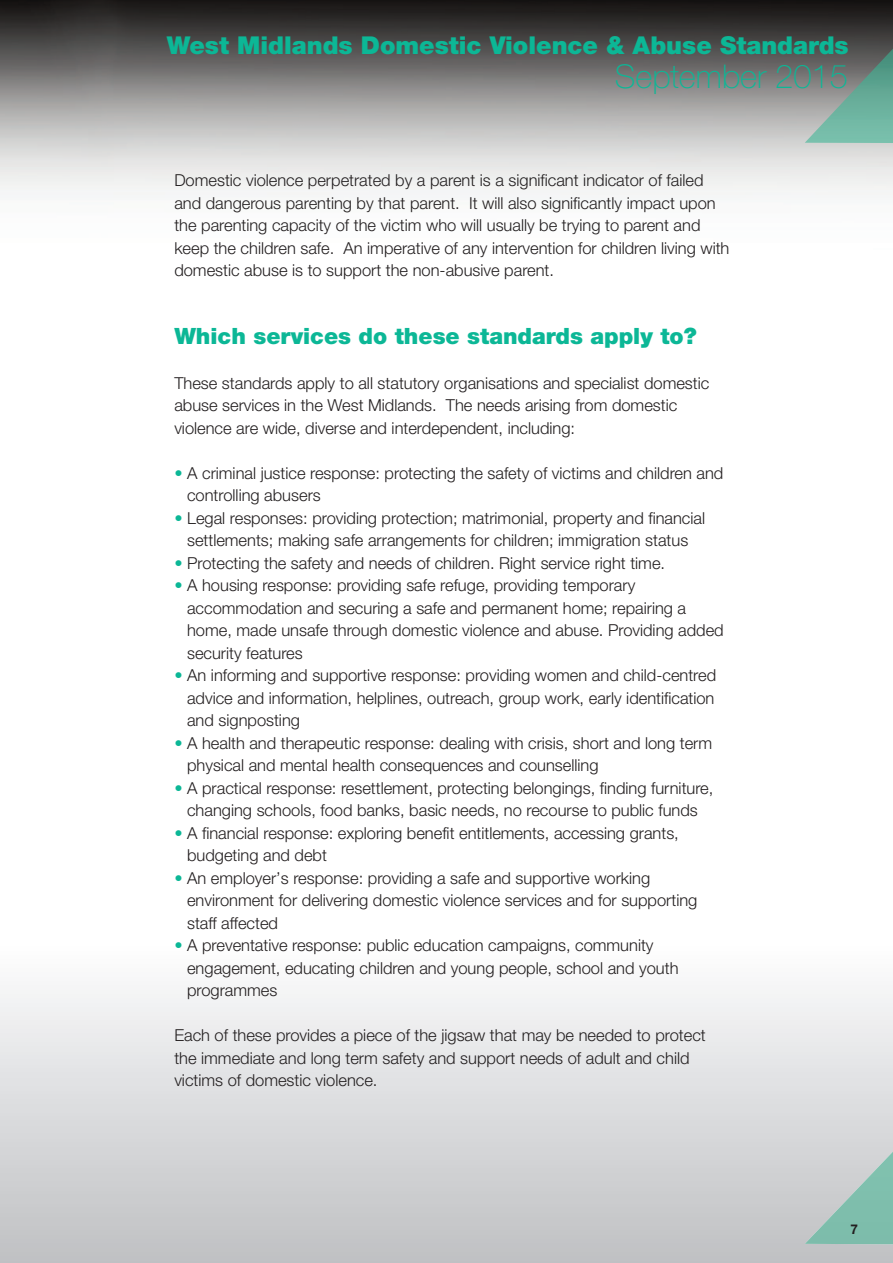
<style>
.page{position:relative;width:893px;height:1263px;background:#fff}
.page>*{position:absolute;margin:0;border:0;box-sizing:border-box;transform-origin:0 0}
.t1{font:100 32.7px "Helvetica Neue LT";color:#0cb796}
.t2{font:900 24.6px "Helvetica Neue LT";color:#0cb796}
.t3{font:900 22.5px "Helvetica Neue LT";color:#0cb796}
.t4{font:300 16.5px/22.5px "Helvetica Neue LT";color:#231f20}
.t5{font:700 13.5px "Helvetica Neue LT";color:#231f20}
.s1{color:#0cb796}
</style>
<div class="page">
<img style="left:0;top:0;width:893px;height:195px">
<img style="left:805px;top:1151px;width:88px;height:93px">
<img style="left:805px;top:48px;width:88px;height:95px">
<h2 class="t2" style="left:167px;top:36px;width:683px">West Midlands Domestic Violence &amp; Abuse Standards</h2>
<h1 class="t1" style="left:615px;top:65px;width:235px">September 2015</h1>
<p class="t4" style="left:174px;top:171px;width:557px">Domestic violence perpetrated by a parent is a significant indicator of failed and dangerous parenting by that parent. It will also significantly impact upon the parenting capacity of the victim who will usually be trying to parent and keep the children safe. An imperative of any intervention for children living with domestic abuse is to support the non-abusive parent.</p>
<h3 class="t3" style="left:174px;top:328px;width:524px">Which services do these standards apply to?</h3>
<p class="t4" style="left:174px;top:373px;width:537px">These standards apply to all statutory organisations and specialist domestic abuse services in the West Midlands. The needs arising from domestic violence are wide, diverse and interdependent, including:</p>
<p class="t4" style="left:187px;top:463px;width:538px;text-indent:-13px"><span class="s1">•</span> A criminal justice response: protecting the safety of victims and children and controlling abusers</p>
<p class="t4" style="left:174px;top:508px;width:532px;text-align:center"><span class="s1">•</span> Legal responses: providing protection; matrimonial, property and financial settlements; making safe arrangements for children; immigration status</p>
<p class="t4" style="left:174px;top:553px;width:492px"><span class="s1">•</span> Protecting the safety and needs of children. Right service right time.</p>
<p class="t4" style="left:187px;top:576px;width:538px;text-indent:-13px"><span class="s1">•</span> A housing response: providing safe refuge, providing temporary accommodation and securing a safe and permanent home; repairing a home, made unsafe through domestic violence and abuse. Providing added security features</p>
<p class="t4" style="left:187px;top:666px;width:531px;text-align:justify;text-indent:-13px"><span class="s1">•</span> An informing and supportive response: providing women and child-centred advice and information, helplines, outreach, group work, early identification and signposting</p>
<p class="t4" style="left:187px;top:733px;width:527px;text-indent:-13px"><span class="s1">•</span> A health and therapeutic response: dealing with crisis, short and long term physical and mental health consequences and counselling</p>
<p class="t4" style="left:174px;top:778px;width:541px;text-align:center"><span class="s1">•</span> A practical response: resettlement, protecting belongings, finding furniture, changing schools, food banks, basic needs, no recourse to public funds</p>
<p class="t4" style="left:187px;top:823px;width:493px;text-indent:-13px"><span class="s1">•</span> A financial response: exploring benefit entitlements, accessing grants, budgeting and debt</p>
<p class="t4" style="left:187px;top:868px;width:512px;text-indent:-13px"><span class="s1">•</span> An employer’s response: providing a safe and supportive working environment for delivering domestic violence services and for supporting staff affected</p>
<p class="t4" style="left:187px;top:936px;width:493px;text-indent:-13px"><span class="s1">•</span> A preventative response: public education campaigns, community engagement, educating children and young people, school and youth programmes</p>
<p class="t4" style="left:174px;top:1026px;width:533px">Each of these provides a piece of the jigsaw that may be needed to protect the immediate and long term safety and support needs of adult and child victims of domestic violence.</p>
<p class="t5" style="left:850px;top:1225px;width:9px">7</p>
</div>
